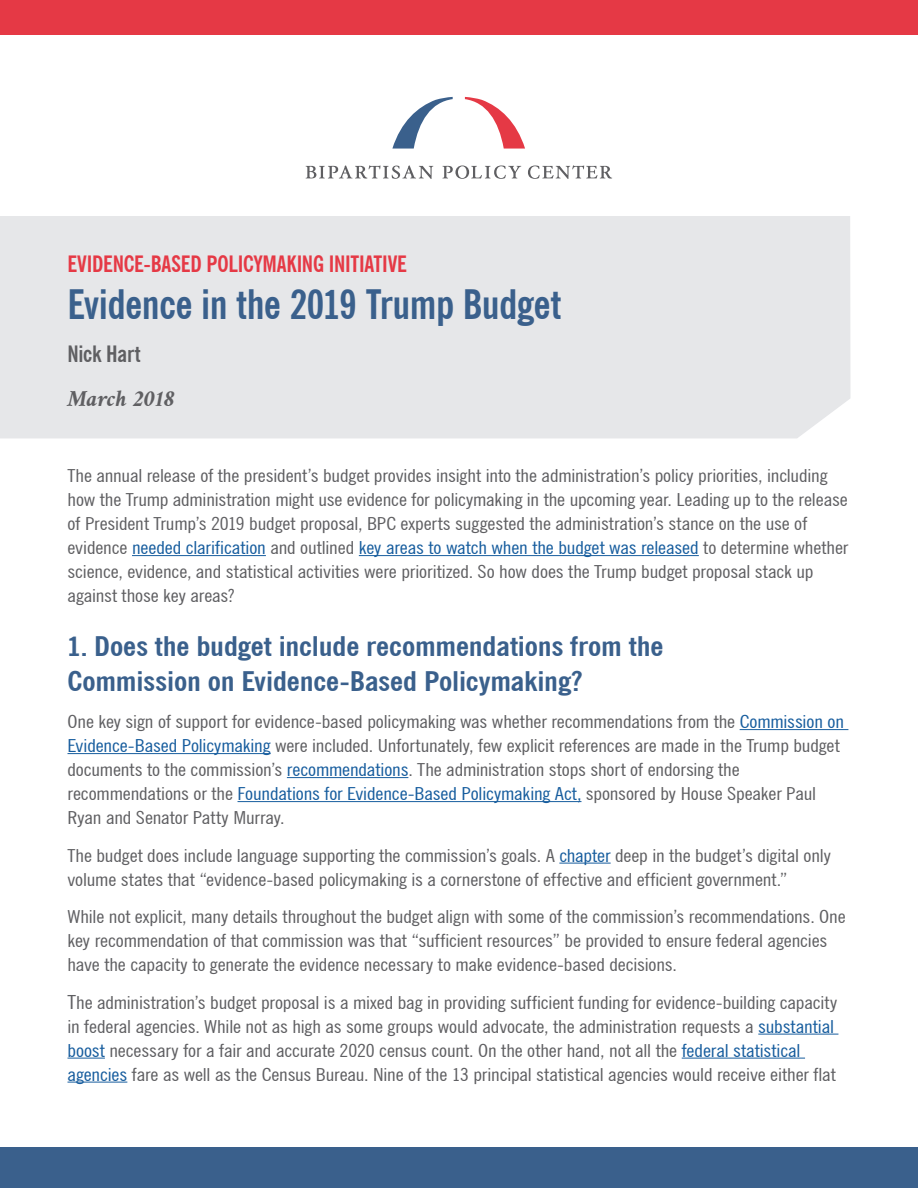
<style>
.page{position:relative;width:918px;height:1188px;background:#fff}
.page>*{position:absolute;margin:0;border:0;box-sizing:border-box;transform-origin:0 0}
.Body_Copy{font:700 condensed 40.5px "News Gothic BT";letter-spacing:-.01em;color:#3a608c}
.Body_Copy-2{font:700 condensed 27px/34.5px "News Gothic BT";letter-spacing:-.005em;color:#3a608c;scale:1.16 1}
.Body_Copy-3{font:700 condensed 22.5px "News Gothic BT";letter-spacing:-.01em;color:#e53945}
.Body_Copy-4{font:700 condensed 22.5px "News Gothic BT";letter-spacing:-.01em;color:#5f5f62}
.Body_Copy-5{font:italic 700 21px "Crimson Text";letter-spacing:-.02em;color:#5f5f62}
.Body_Copy-6{font:condensed 18px/24px "News Gothic BT";letter-spacing:-.005em;color:#5f5f62;scale:1.16 1}
.s1{color:#175d9e}
.s2{font-size:19.5px}
</style>
<div class="page">
<div style="left:0;top:1148px;width:918px;height:40px;background:#3a608c"></div>
<div style="left:0;top:0;width:918px;height:35px;background:#e53945"></div>
<div style="left:0;top:216px;width:850px;height:222px;background:#e6e7e9"></div>
<svg style="left:306px;top:165px;width:127px;height:14px"></svg>
<svg style="left:442px;top:165px;width:79px;height:14px"></svg>
<svg style="left:528px;top:165px;width:84px;height:14px"></svg>
<svg style="left:465px;top:97px;width:60px;height:52px"></svg>
<svg style="left:392px;top:97px;width:61px;height:52px"></svg>
<hr style="left:132px;top:555px;width:134px;height:1px;background:#175d9e">
<hr style="left:359px;top:555px;width:340px;height:1px;background:#175d9e">
<hr style="left:740px;top:729px;width:108px;height:1px;background:#175d9e">
<hr style="left:68px;top:753px;width:203px;height:1px;background:#175d9e">
<hr style="left:287px;top:777px;width:121px;height:1px;background:#175d9e">
<hr style="left:238px;top:801px;width:343px;height:1px;background:#175d9e">
<hr style="left:559px;top:863px;width:52px;height:1px;background:#175d9e">
<hr style="left:758px;top:1034px;width:80px;height:1px;background:#175d9e">
<hr style="left:68px;top:1058px;width:37px;height:1px;background:#175d9e">
<hr style="left:682px;top:1058px;width:123px;height:1px;background:#175d9e">
<hr style="left:68px;top:1082px;width:59px;height:1px;background:#175d9e">
<p class="Body_Copy-3" style="left:67px;top:251px;width:341px">EVIDENCE-BASED POLICYMAKING INITIATIVE</p>
<p class="Body_Copy" style="left:67px;top:280px;width:495px">Evidence in the 2019 Trump Budget</p>
<p class="Body_Copy-4" style="left:67px;top:341px;width:75px">Nick Hart</p>
<p class="Body_Copy-5" style="left:67px;top:386px;width:108px">March 2018</p>
<p class="Body_Copy-6" style="left:68px;top:464px;width:675px">The annual release of the president’s budget provides insight into the administration’s policy priorities, including how the Trump administration might use evidence for policymaking in the upcoming year. Leading up to the release of President Trump’s 2019 budget proposal, BPC experts suggested the administration’s stance on the use of evidence <span class="s1">needed clarification</span> and outlined <span class="s1">key areas to watch when the budget was released</span> to determine whether science, evidence, and statistical activities were prioritized. So how does the Trump budget proposal stack up against those key areas?</p>
<p class="Body_Copy-2" style="left:68px;top:629px;width:515px">1. Does the budget include recommendations from the<br>Commission on Evidence-Based Policymaking?</p>
<p class="Body_Copy-6" style="left:68px;top:710px;width:671px">One key sign of support for evidence-based policymaking was whether recommendations from the <span class="s1">Commission on Evidence-Based Policymaking</span> were included. Unfortunately, few explicit references are made in the Trump budget documents to the commission’s <span class="s1">recommendations</span>. The administration stops short of endorsing the recommendations or the <span class="s1">Foundations for Evidence-Based Policymaking Act,</span> sponsored by House Speaker Paul Ryan and Senator Patty Murray.</p>
<p class="Body_Copy-6" style="left:68px;top:843px;width:660px">The budget does include language supporting the commission’s goals. A <span class="s1">chapter</span> deep in the budget’s digital only volume states that “evidence-based policymaking is a cornerstone of effective and efficient government.”</p>
<p class="Body_Copy-6" style="left:68px;top:905px;width:672px">While not explicit, many details throughout the budget align with some of the commission’s recommendations. One key recommendation of that commission was that “sufficient resources” be provided to ensure federal agencies have the capacity to generate the evidence necessary to make evidence-based decisions.</p>
<p class="Body_Copy-6" style="left:68px;top:990px;width:665px"><span class="s2">T</span>he administration’s budget proposal is a mixed bag in providing sufficient funding for evidence-building capacity in federal agencies. While not as high as some groups would advocate, the administration requests a <span class="s1">substantial boost</span> necessary for a fair and accurate 2020 census count. On the other hand, not all the <span class="s1">federal statistical agencies</span> fare as well as the Census Bureau. Nine of the 13 principal statistical agencies would receive either flat</p>
</div>
